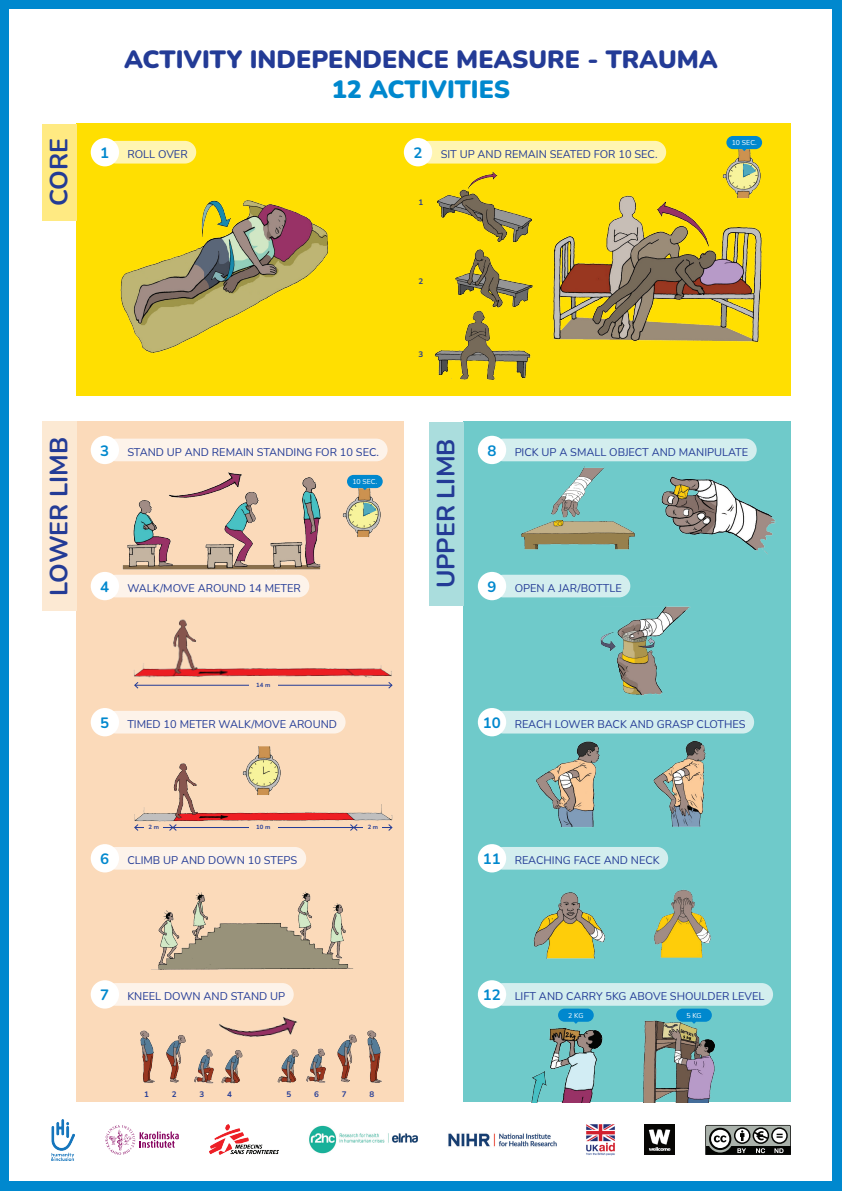
<style>
.page{position:relative;width:842px;height:1191px;background:#0088ce}
.page>*{position:absolute;margin:0;border:0;box-sizing:border-box;transform-origin:0 0}
.t1{font:900 25px "Nunito";color:#233b96}
.t2{font:700 25px "Nunito";color:#233b96}
.t3{font:900 25px "Nunito";color:#0088ce}
.t4{font:700 15px "Nunito";color:#0088ce}
.t5{font:11px "Nunito";color:#233b96}
.t6{font:700 8px "Nunito";color:#233b96}
.t7{font:7px "Nunito";color:#fff}
.t8{font:700 6px "Nunito";color:#233b96}
.s1{font-weight:700;font-size:15px;color:#0088ce}
</style>
<div class="page">
<div style="left:10px;top:10px;width:822px;height:1171px;background:#fff"></div>
<div style="left:77px;top:124px;width:714px;height:272px;background:#ffdf01"></div>
<div style="left:77px;top:421px;width:327px;height:681px;background:#fbdaba"></div>
<div style="left:464px;top:421px;width:327px;height:681px;background:#6fcaca"></div>
<div style="left:42px;top:124px;width:35px;height:97px;background:#ffea82"></div>
<div style="left:42px;top:421px;width:35px;height:190px;background:#fce9d3"></div>
<div style="left:429px;top:421px;width:35px;height:184px;background:#add"></div>
<img style="left:119px;top:140px;width:210px;height:213px">
<img style="left:506px;top:461px;width:142px;height:89px">
<img style="left:510px;top:733px;width:138px;height:95px">
<img style="left:510px;top:869px;width:138px;height:90px">
<img style="left:593px;top:597px;width:98px;height:99px">
<img style="left:661px;top:476px;width:115px;height:78px">
<img style="left:653px;top:741px;width:53px;height:86px">
<img style="left:623px;top:876px;width:88px;height:83px">
<img style="left:140px;top:1030px;width:242px;height:54px">
<img style="left:434px;top:171px;width:99px;height:208px">
<img style="left:553px;top:195px;width:209px;height:147px">
<div style="left:105px;top:141px;width:91px;height:22px;background:#fff5b2;border-radius:11px"></div>
<div style="left:418px;top:141px;width:248px;height:22px;background:#fff5b2;border-radius:11px"></div>
<div style="left:91px;top:138px;width:28px;height:28px;background:#fff;border-radius:50%"></div>
<div style="left:404px;top:138px;width:28px;height:28px;background:#fff;border-radius:50%"></div>
<div style="left:105px;top:438px;width:283px;height:23px;background:#fdf3ea;border-radius:11px"></div>
<div style="left:492px;top:438px;width:265px;height:23px;background:#d3eeee;border-radius:11px"></div>
<div style="left:105px;top:575px;width:204px;height:22px;background:#fdf3ea;border-radius:11px"></div>
<div style="left:492px;top:575px;width:138px;height:22px;background:#d3eeee;border-radius:11px"></div>
<div style="left:105px;top:711px;width:241px;height:22px;background:#fdf3ea;border-radius:11px"></div>
<div style="left:492px;top:983px;width:281px;height:22px;background:#d3eeee;border-radius:11px"></div>
<div style="left:105px;top:847px;width:201px;height:22px;background:#fdf3ea;border-radius:11px"></div>
<div style="left:492px;top:847px;width:176px;height:22px;background:#d3eeee;border-radius:11px"></div>
<div style="left:105px;top:983px;width:189px;height:22px;background:#fdf3ea;border-radius:11px"></div>
<div style="left:492px;top:711px;width:262px;height:22px;background:#d3eeee;border-radius:11px"></div>
<div style="left:91px;top:436px;width:28px;height:28px;background:#fff;border-radius:50%"></div>
<div style="left:91px;top:572px;width:28px;height:28px;background:#fff;border-radius:50%"></div>
<div style="left:91px;top:708px;width:28px;height:28px;background:#fff;border-radius:50%"></div>
<div style="left:91px;top:844px;width:28px;height:28px;background:#fff;border-radius:50%"></div>
<div style="left:91px;top:980px;width:28px;height:28px;background:#fff;border-radius:50%"></div>
<div style="left:478px;top:436px;width:28px;height:28px;background:#fff;border-radius:50%"></div>
<div style="left:478px;top:572px;width:28px;height:28px;background:#fff;border-radius:50%"></div>
<div style="left:478px;top:708px;width:28px;height:28px;background:#fff;border-radius:50%"></div>
<div style="left:478px;top:844px;width:28px;height:28px;background:#fff;border-radius:50%"></div>
<div style="left:478px;top:980px;width:28px;height:28px;background:#fff;border-radius:50%"></div>
<img style="left:129px;top:597px;width:263px;height:80px">
<hr style="left:135px;top:685px;width:257px;height:1px;background:#233b96">
<svg style="left:134px;top:682px;width:4px;height:6px"></svg>
<svg style="left:388px;top:682px;width:4px;height:6px"></svg>
<div style="left:249px;top:675px;width:29px;height:19px;background:#fbdaba"></div>
<img style="left:134px;top:763px;width:259px;height:58px">
<hr style="left:135px;top:827px;width:38px;height:1px;background:#233b96">
<svg style="left:134px;top:824px;width:4px;height:7px"></svg>
<hr style="left:354px;top:827px;width:38px;height:1px;background:#233b96">
<svg style="left:388px;top:824px;width:4px;height:7px"></svg>
<hr style="left:173px;top:827px;width:181px;height:1px;background:#233b96">
<svg style="left:169px;top:824px;width:8px;height:7px"></svg>
<svg style="left:350px;top:824px;width:7px;height:7px"></svg>
<div style="left:249px;top:823px;width:29px;height:8px;background:#fbdaba"></div>
<div style="left:145px;top:823px;width:18px;height:8px;background:#fbdaba"></div>
<div style="left:364px;top:823px;width:18px;height:8px;background:#fbdaba"></div>
<img style="left:709px;top:139px;width:54px;height:77px">
<div style="left:726px;top:136px;width:36px;height:13px;background:#0088ce;border-radius:7px"></div>
<svg style="left:743px;top:163px;width:13px;height:14px"></svg>
<img style="left:342px;top:478px;width:39px;height:59px">
<div style="left:347px;top:475px;width:36px;height:13px;background:#0088ce;border-radius:7px"></div>
<svg style="left:364px;top:502px;width:12px;height:14px"></svg>
<img style="left:152px;top:892px;width:202px;height:78px">
<img style="left:230px;top:733px;width:71px;height:79px">
<img style="left:531px;top:1017px;width:71px;height:85px">
<img style="left:643px;top:1017px;width:72px;height:85px">
<div style="left:558px;top:1008px;width:36px;height:13px;background:#0088ce;border-radius:7px"></div>
<div style="left:676px;top:1008px;width:36px;height:13px;background:#0088ce;border-radius:7px"></div>
<img style="left:117px;top:472px;width:204px;height:107px">
<img style="left:178px;top:997px;width:190px;height:73px">
<img style="left:51px;top:1119px;width:24px;height:41px">
<img style="left:209px;top:1125px;width:70px;height:30px">
<svg style="left:105px;top:1125px;width:74px;height:30px"></svg>
<img style="left:309px;top:1125px;width:109px;height:29px">
<img style="left:448px;top:1133px;width:109px;height:14px">
<img style="left:586px;top:1124px;width:29px;height:32px">
<img style="left:645px;top:1125px;width:30px;height:30px">
<svg style="left:705px;top:1125px;width:86px;height:30px"></svg>
<h1 class="t2" style="left:41px;top:206px;width:70px;rotate:-90deg">CORE</h1>
<h1 class="t1" style="left:124px;top:42px;width:595px">ACTIVITY INDEPENDENCE MEASURE - TRAUMA</h1>
<h1 class="t3" style="left:332px;top:72px;width:180px">12 ACTIVITIES</h1>
<p class="t5" style="left:100px;top:146px;width:89px"><span class="s1">1</span> ROLL OVER</p>
<p class="t5" style="left:413px;top:146px;width:246px"><span class="s1">2</span> SIT UP AND REMAIN SEATED FOR 10 SEC.</p>
<p class="t6" style="left:419px;top:196px;width:6px">1</p>
<p class="t7" style="left:732px;top:138px;width:26px">10 SEC.</p>
<p class="t6" style="left:419px;top:275px;width:6px">2</p>
<p class="t6" style="left:419px;top:348px;width:6px">3</p>
<h1 class="t2" style="left:41px;top:596px;width:160px;rotate:-90deg">LOWER LIMB</h1>
<h1 class="t2" style="left:428px;top:588px;width:151px;rotate:-90deg">UPPER LIMB</h1>
<h2 class="t4" style="left:100px;top:440px;width:10px">3</h2>
<h2 class="t4" style="left:487px;top:440px;width:10px">8</h2>
<p class="t5" style="left:127px;top:444px;width:253px">STAND UP AND REMAIN STANDING FOR 10 SEC.</p>
<p class="t5" style="left:515px;top:444px;width:235px">PICK UP A SMALL OBJECT AND MANIPULATE</p>
<p class="t7" style="left:352px;top:476px;width:26px">10 SEC.</p>
<h2 class="t4" style="left:487px;top:576px;width:10px">9</h2>
<h2 class="t4" style="left:100px;top:576px;width:10px">4</h2>
<p class="t5" style="left:127px;top:580px;width:175px">WALK/MOVE AROUND 14 METER</p>
<p class="t5" style="left:515px;top:580px;width:109px">OPEN A JAR/BOTTLE</p>
<h2 class="t4" style="left:100px;top:712px;width:10px">5</h2>
<p class="t8" style="left:256px;top:681px;width:16px">14 m</p>
<p class="t5" style="left:127px;top:716px;width:211px">TIMED 10 METER WALK/MOVE AROUND</p>
<h2 class="t4" style="left:483px;top:712px;width:19px">10</h2>
<p class="t5" style="left:515px;top:716px;width:232px">REACH LOWER BACK AND GRASP CLOTHES</p>
<h2 class="t4" style="left:100px;top:848px;width:10px">6</h2>
<p class="t8" style="left:149px;top:823px;width:12px">2 m</p>
<p class="t8" style="left:256px;top:823px;width:16px">10 m</p>
<p class="t8" style="left:368px;top:823px;width:12px">2 m</p>
<h2 class="t4" style="left:483px;top:848px;width:19px">11</h2>
<p class="t5" style="left:127px;top:852px;width:171px">CLIMB UP AND DOWN 10 STEPS</p>
<p class="t5" style="left:515px;top:852px;width:146px">REACHING FACE AND NECK</p>
<h2 class="t4" style="left:100px;top:984px;width:10px">7</h2>
<p class="t5" style="left:127px;top:988px;width:159px">KNEEL DOWN AND STAND UP</p>
<p class="t6" style="left:144px;top:1088px;width:6px">1</p>
<p class="t6" style="left:172px;top:1088px;width:6px">2</p>
<p class="t6" style="left:200px;top:1088px;width:6px">3</p>
<p class="t6" style="left:227px;top:1088px;width:6px">4</p>
<p class="t6" style="left:287px;top:1088px;width:6px">5</p>
<p class="t6" style="left:314px;top:1088px;width:6px">6</p>
<p class="t6" style="left:342px;top:1088px;width:6px">7</p>
<p class="t6" style="left:370px;top:1088px;width:6px">8</p>
<h2 class="t4" style="left:483px;top:984px;width:19px">12</h2>
<p class="t5" style="left:515px;top:988px;width:251px">LIFT AND CARRY 5KG ABOVE SHOULDER LEVEL</p>
<p class="t7" style="left:568px;top:1010px;width:17px">2 KG</p>
<p class="t7" style="left:686px;top:1010px;width:17px">5 KG</p>
</div>
